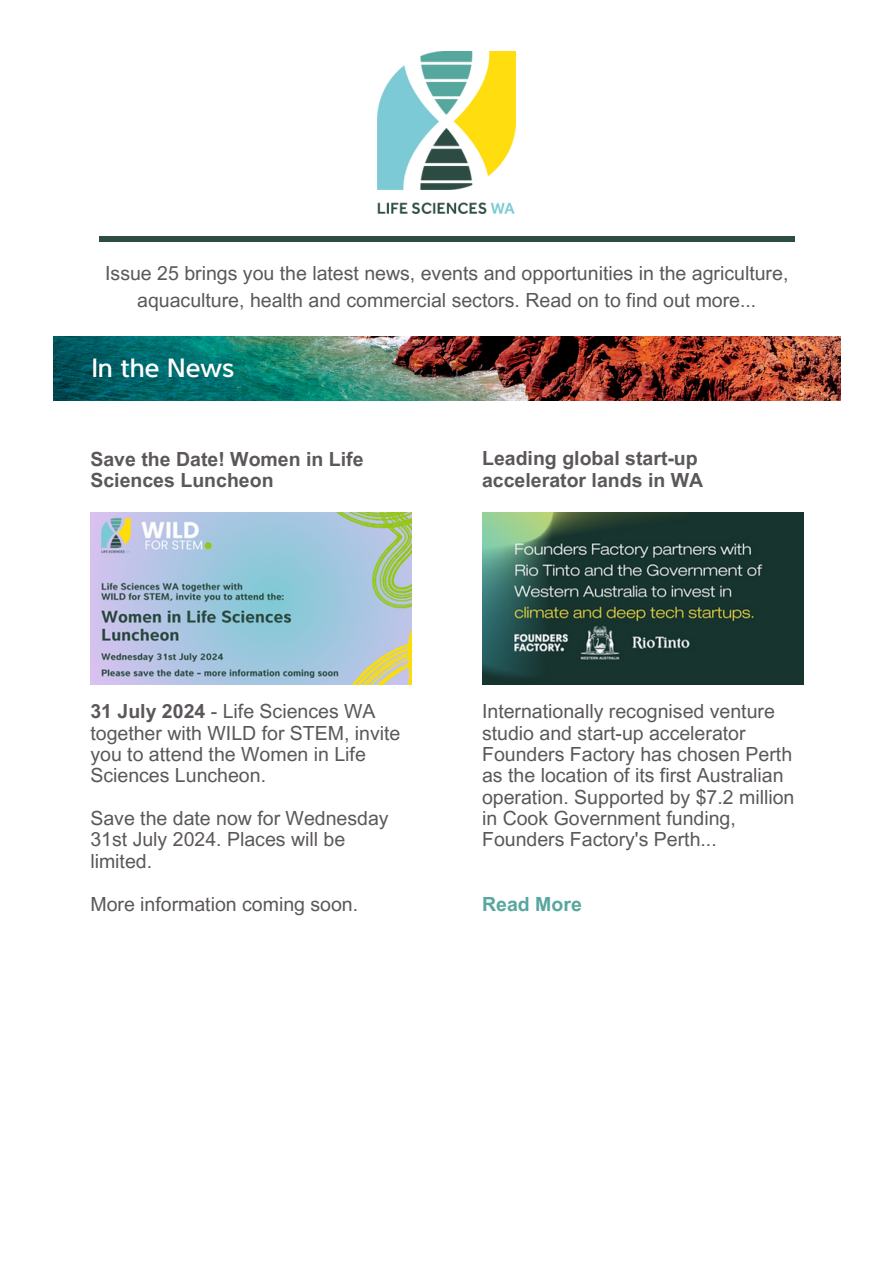
<style>
.page{position:relative;width:894px;height:1264px;background:#fff}
.page>*{position:absolute;margin:0;border:0;box-sizing:border-box;transform-origin:0 0}
.t1{font:500 27.3px "Interval";color:#fff}
.t2{font:19.5px/21.3px "Arial MT Pro";color:#5b575b}
.t3{font:700 19.5px/21.3px "Arial MT Pro";color:#5b575b}
.t4{font:700 19.5px "Arial MT Pro";color:#58a79e}
.s1{font-weight:700}
</style>
<div class="page">
<hr style="left:99px;top:237px;width:695px;height:4px;background:#2d4c43">
<img style="left:377px;top:52px;width:139px;height:162px">
<img style="left:53px;top:336px;width:787px;height:65px">
<img style="left:482px;top:512px;width:320px;height:172px">
<img style="left:90px;top:512px;width:321px;height:172px">
<h2 class="t2" style="left:105px;top:262px;width:684px;line-height:27px;text-align:center">Issue 25 brings you the latest news, events and opportunities in the agriculture, aquaculture, health and commercial sectors. Read on to find out more...</h2>
<p class="t1" style="left:92px;top:356px;width:144px">In the News</p>
<p class="t3" style="left:90px;top:450px;width:274px">Save the Date! Women in Life<br>Sciences Luncheon</p>
<h2 class="t3" style="left:482px;top:450px;width:223px">Leading global start-up accelerator lands in WA</h2>
<p class="t2" style="left:90px;top:703px;width:311px"><span class="s1">31 July 2024</span> - Life Sciences WA together with WILD for STEM, invite you to attend the Women in Life<br>Sciences Luncheon.</p>
<p class="t2" style="left:90px;top:810px;width:299px">Save the date now for Wednesday<br>31st July 2024. Places will be limited.</p>
<p class="t2" style="left:90px;top:895px;width:269px">More information coming soon.</p>
<p class="t2" style="left:482px;top:703px;width:314px">Internationally recognised venture studio and start-up accelerator Founders Factory has chosen Perth as the location of its first Australian operation. Supported by $7.2 million in Cook Government funding, Founders Factory's Perth...</p>
<p class="t4" style="left:482px;top:896px;width:101px">Read More</p>
</div>
